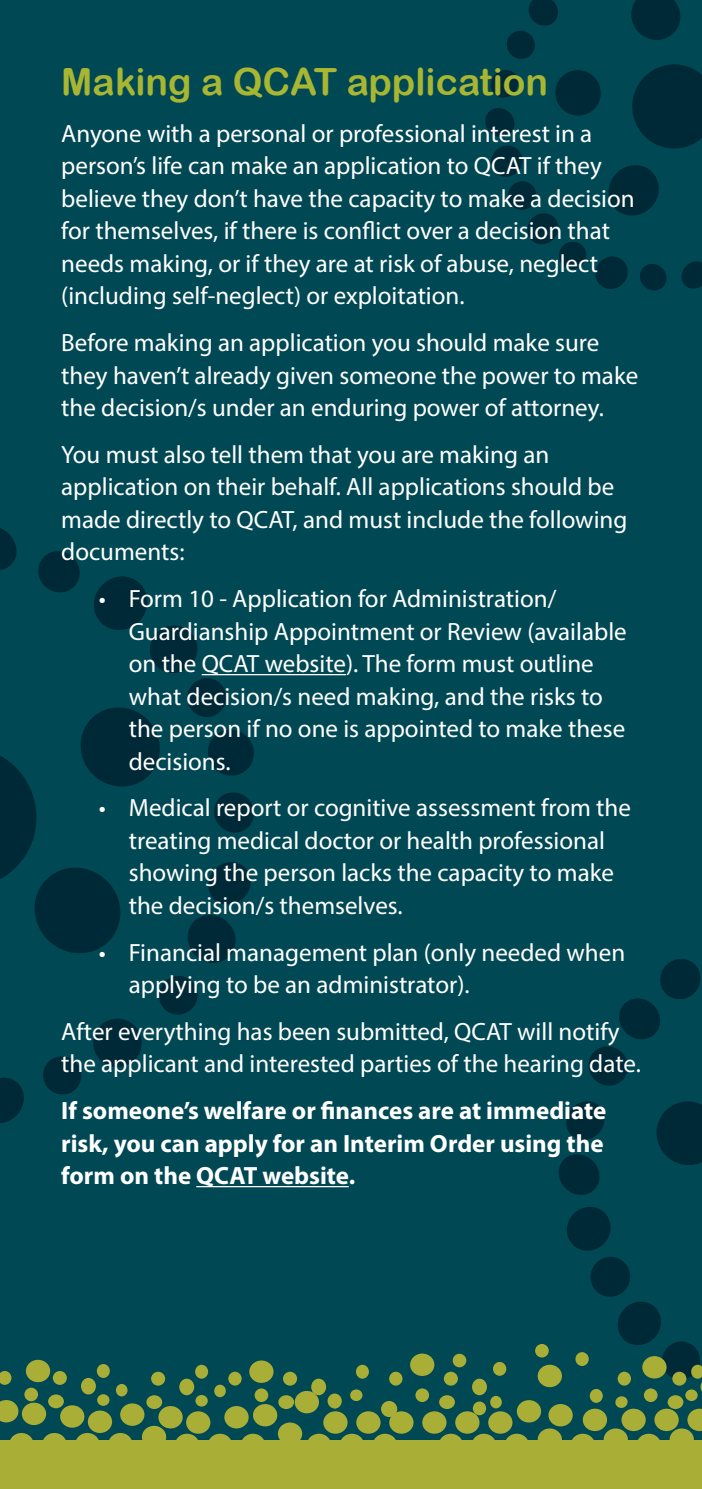
<style>
.page{position:relative;width:702px;height:1489px;background:#fff}
.page>*{position:absolute;margin:0;border:0;box-sizing:border-box;transform-origin:0 0}
.t1{font:37.5px "Arial Rounded MT Bold";color:#a9b632}
.Body_copy{font:25px/32.5px "Myriad Pro";color:#fff}
.Body_copy-2{font:700 25px/32.5px "Myriad Pro";color:#fff;text-align:justify}
</style>
<div class="page">
<div style="left:0;top:0;width:702px;height:1488px;background:#004954"></div>
<svg style="left:485px;top:0;width:217px;height:291px"></svg>
<svg style="left:0;top:528px;width:256px;height:435px"></svg>
<svg style="left:159px;top:976px;width:39px;height:39px"></svg>
<svg style="left:93px;top:1018px;width:49px;height:49px"></svg>
<svg style="left:43px;top:1056px;width:38px;height:39px"></svg>
<svg style="left:0;top:1077px;width:24px;height:46px"></svg>
<svg style="left:656px;top:1101px;width:46px;height:64px"></svg>
<svg style="left:558px;top:1154px;width:42px;height:41px"></svg>
<svg style="left:566px;top:1101px;width:39px;height:39px"></svg>
<svg style="left:588px;top:959px;width:113px;height:127px"></svg>
<svg style="left:9px;top:1432px;width:25px;height:23px"></svg>
<svg style="left:42px;top:1432px;width:25px;height:23px"></svg>
<svg style="left:75px;top:1432px;width:24px;height:23px"></svg>
<svg style="left:108px;top:1432px;width:24px;height:23px"></svg>
<div style="left:26px;top:1359px;width:24px;height:22px;background:#a9ae37;border-radius:50%"></div>
<svg style="left:0;top:1400px;width:18px;height:22px"></svg>
<div style="left:22px;top:1402px;width:24px;height:22px;background:#a9ae37;border-radius:50%"></div>
<div style="left:60px;top:1405px;width:24px;height:22px;background:#a9ae37;border-radius:50%"></div>
<div style="left:88px;top:1410px;width:24px;height:22px;background:#a9ae37;border-radius:50%"></div>
<div style="left:97px;top:1393px;width:12px;height:12px;background:#a9ae37;border-radius:50%"></div>
<div style="left:97px;top:1363px;width:13px;height:14px;background:#a9ae37;border-radius:50%"></div>
<div style="left:116px;top:1383px;width:11px;height:13px;background:#a9ae37;border-radius:50%"></div>
<div style="left:24px;top:1387px;width:14px;height:14px;background:#a9ae37;border-radius:50%"></div>
<div style="left:48px;top:1394px;width:16px;height:14px;background:#a9ae37;border-radius:50%"></div>
<svg style="left:0;top:1371px;width:11px;height:13px"></svg>
<div style="left:81px;top:1377px;width:15px;height:17px;background:#a9ae37;border-radius:50%"></div>
<div style="left:53px;top:1370px;width:14px;height:14px;background:#a9ae37;border-radius:50%"></div>
<div style="left:490px;top:1395px;width:11px;height:13px;background:#a9ae37;border-radius:50%"></div>
<div style="left:415px;top:1388px;width:14px;height:13px;background:#a9ae37;border-radius:50%"></div>
<div style="left:381px;top:1400px;width:16px;height:16px;background:#a9ae37;border-radius:50%"></div>
<div style="left:350px;top:1389px;width:12px;height:11px;background:#a9ae37;border-radius:50%"></div>
<div style="left:439px;top:1394px;width:16px;height:14px;background:#a9ae37;border-radius:50%"></div>
<div style="left:389px;top:1371px;width:13px;height:14px;background:#a9ae37;border-radius:50%"></div>
<svg style="left:327px;top:1393px;width:15px;height:15px"></svg>
<div style="left:120px;top:1403px;width:24px;height:22px;background:#a9ae37;border-radius:50%"></div>
<div style="left:158px;top:1405px;width:25px;height:23px;background:#a9ae37;border-radius:50%"></div>
<div style="left:186px;top:1411px;width:24px;height:22px;background:#a9ae37;border-radius:50%"></div>
<div style="left:224px;top:1405px;width:25px;height:23px;background:#a9ae37;border-radius:50%"></div>
<div style="left:253px;top:1403px;width:24px;height:23px;background:#a9ae37;border-radius:50%"></div>
<div style="left:295px;top:1390px;width:24px;height:23px;background:#a9ae37;border-radius:50%"></div>
<div style="left:323px;top:1411px;width:24px;height:22px;background:#a9ae37;border-radius:50%"></div>
<div style="left:356px;top:1411px;width:24px;height:22px;background:#a9ae37;border-radius:50%"></div>
<div style="left:389px;top:1411px;width:24px;height:22px;background:#a9ae37;border-radius:50%"></div>
<div style="left:410px;top:1353px;width:24px;height:22px;background:#a9ae37;border-radius:50%"></div>
<div style="left:455px;top:1411px;width:24px;height:22px;background:#a9ae37;border-radius:50%"></div>
<div style="left:488px;top:1411px;width:24px;height:22px;background:#a9ae37;border-radius:50%"></div>
<div style="left:142px;top:1425px;width:24px;height:22px;background:#a9ae37;border-radius:50%"></div>
<svg style="left:175px;top:1433px;width:24px;height:22px"></svg>
<svg style="left:208px;top:1433px;width:24px;height:22px"></svg>
<svg style="left:241px;top:1433px;width:24px;height:22px"></svg>
<div style="left:278px;top:1422px;width:24px;height:22px;background:#a9ae37;border-radius:50%"></div>
<svg style="left:307px;top:1433px;width:24px;height:22px"></svg>
<div style="left:249px;top:1360px;width:24px;height:22px;background:#a9ae37;border-radius:50%"></div>
<svg style="left:340px;top:1433px;width:24px;height:22px"></svg>
<svg style="left:373px;top:1433px;width:24px;height:22px"></svg>
<div style="left:422px;top:1411px;width:24px;height:22px;background:#a9ae37;border-radius:50%"></div>
<svg style="left:438px;top:1433px;width:25px;height:22px"></svg>
<svg style="left:471px;top:1433px;width:25px;height:22px"></svg>
<svg style="left:504px;top:1433px;width:25px;height:22px"></svg>
<div style="left:537px;top:1428px;width:25px;height:22px;background:#a9ae37;border-radius:50%"></div>
<svg style="left:570px;top:1433px;width:25px;height:22px"></svg>
<div style="left:603px;top:1428px;width:25px;height:22px;background:#a9ae37;border-radius:50%"></div>
<svg style="left:636px;top:1433px;width:24px;height:22px"></svg>
<div style="left:669px;top:1428px;width:24px;height:22px;background:#a9ae37;border-radius:50%"></div>
<div style="left:356px;top:1364px;width:13px;height:14px;background:#a9ae37;border-radius:50%"></div>
<div style="left:472px;top:1378px;width:15px;height:16px;background:#a9ae37;border-radius:50%"></div>
<div style="left:444px;top:1371px;width:14px;height:14px;background:#a9ae37;border-radius:50%"></div>
<div style="left:329px;top:1395px;width:12px;height:13px;background:#a9ae37;border-radius:50%"></div>
<div style="left:254px;top:1388px;width:14px;height:13px;background:#a9ae37;border-radius:50%"></div>
<svg style="left:195px;top:1394px;width:13px;height:12px"></svg>
<div style="left:278px;top:1394px;width:16px;height:14px;background:#a9ae37;border-radius:50%"></div>
<div style="left:228px;top:1371px;width:14px;height:14px;background:#a9ae37;border-radius:50%"></div>
<div style="left:517px;top:1399px;width:24px;height:23px;background:#a9ae37;border-radius:50%"></div>
<div style="left:195px;top:1364px;width:13px;height:14px;background:#a9ae37;border-radius:50%"></div>
<div style="left:311px;top:1378px;width:15px;height:16px;background:#a9ae37;border-radius:50%"></div>
<div style="left:283px;top:1371px;width:14px;height:14px;background:#a9ae37;border-radius:50%"></div>
<div style="left:214px;top:1384px;width:12px;height:12px;background:#a9ae37;border-radius:50%"></div>
<div style="left:146px;top:1394px;width:16px;height:14px;background:#a9ae37;border-radius:50%"></div>
<div style="left:537px;top:1364px;width:25px;height:22px;background:#a9ae37;border-radius:50%"></div>
<div style="left:179px;top:1378px;width:15px;height:16px;background:#a9ae37;border-radius:50%"></div>
<div style="left:151px;top:1371px;width:14px;height:14px;background:#a9ae37;border-radius:50%"></div>
<div style="left:493px;top:1361px;width:13px;height:14px;background:#a9ae37;border-radius:50%"></div>
<div style="left:452px;top:1353px;width:14px;height:14px;background:#a9ae37;border-radius:50%"></div>
<div style="left:535px;top:1343px;width:13px;height:14px;background:#a9ae37;border-radius:50%"></div>
<div style="left:473px;top:1401px;width:13px;height:13px;background:#a9ae37;border-radius:50%"></div>
<div style="left:548px;top:1403px;width:24px;height:23px;background:#a9ae37;border-radius:50%"></div>
<svg style="left:564px;top:1207px;width:138px;height:223px"></svg>
<div style="left:672px;top:1371px;width:14px;height:14px;background:#a9ae37;border-radius:50%"></div>
<div style="left:0;top:1439px;width:702px;height:49px;background:#a9ae37"></div>
<hr style="left:202px;top:674px;width:144px;height:1px;background:#fff">
<hr style="left:196px;top:1185px;width:153px;height:2px;background:#fff">
<p class="t1" style="left:61px;top:60px;width:488px">Making a QCAT application</p>
<p class="Body_copy" style="left:61px;top:117px;width:575px">Anyone with a personal or professional interest in a person’s life can make an application to QCAT if they believe they don’t have the capacity to make a decision for themselves, if there is conflict over a decision that needs making, or if they are at risk of abuse, neglect (including self-neglect) or exploitation.</p>
<p class="Body_copy" style="left:61px;top:326px;width:578px">Before making an application you should make sure they haven’t already given someone the power to make the decision/s under an enduring power of attorney.</p>
<p class="Body_copy" style="left:61px;top:438px;width:567px">You must also tell them that you are making an application on their behalf. All applications should be made directly to QCAT, and must include the following documents:</p>
<p class="Body_copy" style="left:129px;top:582px;width:499px;text-indent:-30px">• Form 10 - Application for Administration/ Guardianship Appointment or Review (available on the QCAT website). The form must outline what decision/s need making, and the risks to the person if no one is appointed to make these decisions.</p>
<p class="Body_copy" style="left:129px;top:791px;width:503px;text-indent:-30px">• Medical report or cognitive assessment from the treating medical doctor or health professional showing the person lacks the capacity to make the decision/s themselves.</p>
<p class="Body_copy" style="left:129px;top:935px;width:498px;text-indent:-30px">• Financial management plan (only needed when applying to be an administrator).</p>
<p class="Body_copy" style="left:61px;top:1014px;width:581px">After everything has been submitted, QCAT will notify the applicant and interested parties of the hearing date.</p>
<p class="Body_copy-2" style="left:61px;top:1093px;width:546px">If someone’s welfare or finances are at immediate risk, you can apply for an Interim Order using the form on the QCAT website.</p>
</div>
